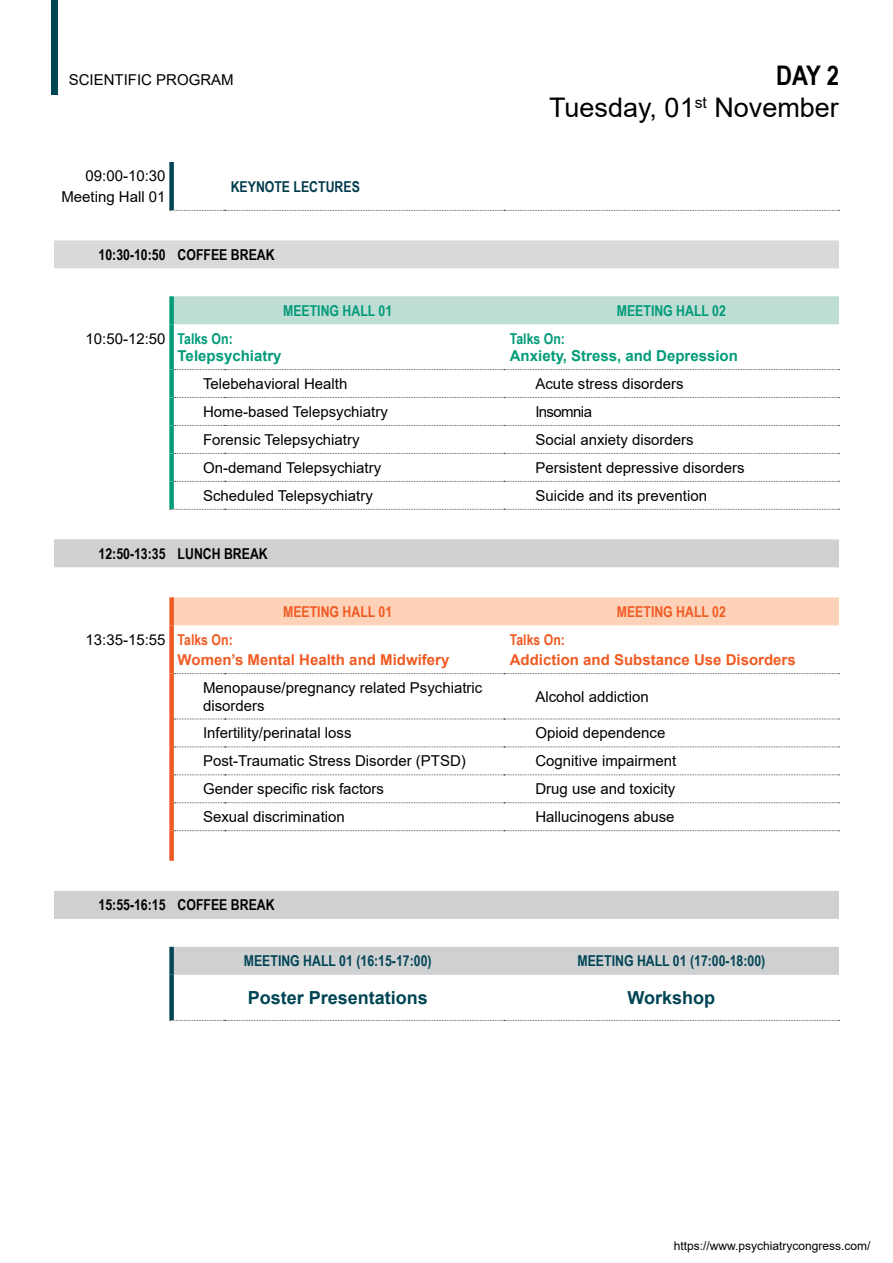
<style>
.page{position:relative;width:893px;height:1263px;background:#fff}
.page>*{position:absolute;margin:0;border:0;box-sizing:border-box;transform-origin:0 0}
.t1{font:27px "Arial";color:#000}
.t2{font:700 27px "Arial Narrow";color:#000}
.t3{font:700 18px "Arial";color:#004554}
.t4{font:15px/20.4px "Arial";color:#000;text-align:right}
.t5{font:700 15px/20.4px "Arial";color:#f15a22}
.t6{font:700 15px "Arial Narrow";color:#000}
.t7{font:700 15px/17.4px "Arial";color:#009b79}
.t8{font:700 15px "Arial Narrow";color:#004554}
.t9{font:700 15px "Arial Narrow";color:#009b79}
.t10{font:700 15px "Arial Narrow";color:#f15a22}
.t11{font:700 15px "Arial Narrow";color:#013c4c}
.t12{font:15px "Arial";letter-spacing:-.04em;color:#000}
.t13{font:12px "Arial";color:#000}
.s1{font-weight:400;color:#000}
.s2{font-family:"Arial Narrow"}
</style>
<div class="page">
<div style="left:51px;top:0;width:7px;height:94px;background:#004554"></div>
<div style="left:54px;top:240px;width:785px;height:28px;background:#d7d9da"></div>
<div style="left:174px;top:296px;width:665px;height:28px;background:#beddd4"></div>
<svg style="left:54px;top:539px;width:785px;height:436px"></svg>
<div style="left:174px;top:597px;width:665px;height:28px;background:#fdd2b9"></div>
<svg style="left:170px;top:509px;width:670px;height:1px"></svg>
<div style="left:169px;top:625px;width:5px;height:49px;background:#f15a22"></div>
<div style="left:169px;top:324px;width:5px;height:46px;background:#009b79"></div>
<svg style="left:170px;top:210px;width:670px;height:1px"></svg>
<svg style="left:174px;top:369px;width:666px;height:1px"></svg>
<div style="left:169px;top:370px;width:5px;height:27px;background:#009b79"></div>
<div style="left:169px;top:397px;width:5px;height:28px;background:#009b79"></div>
<svg style="left:174px;top:397px;width:666px;height:1px"></svg>
<div style="left:169px;top:425px;width:5px;height:28px;background:#009b79"></div>
<svg style="left:174px;top:425px;width:666px;height:1px"></svg>
<div style="left:169px;top:453px;width:5px;height:28px;background:#009b79"></div>
<div style="left:169px;top:481px;width:5px;height:28px;background:#009b79"></div>
<svg style="left:174px;top:453px;width:666px;height:1px"></svg>
<svg style="left:174px;top:481px;width:666px;height:1px"></svg>
<div style="left:169px;top:975px;width:5px;height:45px;background:#004554"></div>
<svg style="left:174px;top:673px;width:666px;height:1px"></svg>
<svg style="left:174px;top:719px;width:666px;height:1px"></svg>
<svg style="left:174px;top:746px;width:666px;height:1px"></svg>
<svg style="left:174px;top:774px;width:666px;height:1px"></svg>
<svg style="left:174px;top:802px;width:666px;height:1px"></svg>
<svg style="left:174px;top:830px;width:666px;height:1px"></svg>
<svg style="left:170px;top:1020px;width:670px;height:1px"></svg>
<div style="left:169px;top:162px;width:5px;height:48px;background:#004554"></div>
<div style="left:169px;top:597px;width:5px;height:28px;background:#f15a22"></div>
<div style="left:169px;top:674px;width:5px;height:45px;background:#f15a22"></div>
<div style="left:169px;top:719px;width:5px;height:28px;background:#f15a22"></div>
<div style="left:169px;top:747px;width:5px;height:28px;background:#f15a22"></div>
<div style="left:169px;top:775px;width:5px;height:28px;background:#f15a22"></div>
<div style="left:169px;top:803px;width:5px;height:28px;background:#f15a22"></div>
<div style="left:169px;top:831px;width:5px;height:30px;background:#f15a22"></div>
<div style="left:169px;top:296px;width:5px;height:28px;background:#009b79"></div>
<div style="left:169px;top:947px;width:5px;height:28px;background:#004554"></div>
<p class="t4" style="left:69px;top:70px;width:167px">SCIENTIFIC PROGRAM</p>
<p class="t4" style="left:61px;top:166px;width:106px">09:00-10:30<br>Meeting Hall 01</p>
<p class="t11" style="left:231px;top:175px;width:131px">KEYNOTE LECTURES</p>
<p class="t6" style="left:99px;top:243px;width:178px">10:30-10:50 COFFEE BREAK</p>
<h1 class="t2" style="left:776px;top:55px;width:64px">DAY 2</h1>
<h1 class="t1" style="left:549px;top:89px;width:291px">Tuesday, 01<sup>st</sup> November</h1>
<p class="t9" style="left:283px;top:299px;width:111px">MEETING HALL 01</p>
<p class="t9" style="left:617px;top:299px;width:111px">MEETING HALL 02</p>
<p class="t7" style="left:178px;top:330px;width:105px;text-indent:-92px"><span class="s1">10:50-12:50</span> <span class="s2">Talks On:<br></span>Telepsychiatry</p>
<p class="t9" style="left:510px;top:327px;width:57px">Talks On:</p>
<p class="t7" style="left:510px;top:347px;width:230px">Anxiety, Stress, and Depression</p>
<p class="t4" style="left:203px;top:373px;width:146px">Telebehavioral Health</p>
<p class="t4" style="left:535px;top:373px;width:150px">Acute stress disorders</p>
<p class="t4" style="left:203px;top:401px;width:186px">Home-based Telepsychiatry</p>
<p class="t12" style="left:535px;top:401px;width:58px">Insomnia</p>
<p class="t4" style="left:203px;top:429px;width:158px">Forensic Telepsychiatry</p>
<p class="t4" style="left:535px;top:429px;width:160px">Social anxiety disorders</p>
<p class="t4" style="left:203px;top:457px;width:180px">On-demand Telepsychiatry</p>
<p class="t4" style="left:535px;top:457px;width:211px">Persistent depressive disorders</p>
<p class="t4" style="left:203px;top:485px;width:171px">Scheduled Telepsychiatry</p>
<p class="t4" style="left:535px;top:485px;width:173px">Suicide and its prevention</p>
<p class="t6" style="left:99px;top:542px;width:171px">12:50-13:35 LUNCH BREAK</p>
<p class="t10" style="left:283px;top:600px;width:111px">MEETING HALL 01</p>
<p class="t10" style="left:617px;top:600px;width:111px">MEETING HALL 02</p>
<p class="t5" style="left:178px;top:629px;width:273px;text-indent:-92px"><span class="s1">13:35-15:55</span> <span class="s2">Talks On:<br></span>Women’s Mental Health and Midwifery</p>
<p class="t10" style="left:510px;top:628px;width:57px">Talks On:</p>
<p class="t5" style="left:510px;top:650px;width:287px">Addiction and Substance Use Disorders</p>
<p class="t4" style="left:203px;top:679px;width:281px;line-height:17.4px;text-align:left">Menopause/pregnancy related Psychiatric disorders</p>
<p class="t4" style="left:535px;top:686px;width:115px">Alcohol addiction</p>
<p class="t4" style="left:203px;top:723px;width:150px">Infertility/perinatal loss</p>
<p class="t4" style="left:535px;top:723px;width:132px">Opioid dependence</p>
<p class="t4" style="left:203px;top:751px;width:264px">Post-Traumatic Stress Disorder (PTSD)</p>
<p class="t4" style="left:535px;top:751px;width:142px">Cognitive impairment</p>
<p class="t4" style="left:203px;top:779px;width:182px">Gender specific risk factors</p>
<p class="t4" style="left:535px;top:779px;width:142px">Drug use and toxicity</p>
<p class="t4" style="left:203px;top:807px;width:143px">Sexual discrimination</p>
<p class="t4" style="left:535px;top:807px;width:141px">Hallucinogens abuse</p>
<p class="t6" style="left:99px;top:894px;width:178px">15:55-16:15 COFFEE BREAK</p>
<p class="t8" style="left:244px;top:949px;width:189px">MEETING HALL 01 (16:15-17:00)</p>
<p class="t8" style="left:577px;top:949px;width:189px">MEETING HALL 01 (17:00-18:00)</p>
<p class="t3" style="left:248px;top:985px;width:182px">Poster Presentations</p>
<p class="t3" style="left:628px;top:985px;width:89px">Workshop</p>
<p class="t13" style="left:674px;top:1237px;width:198px">https://www.psychiatrycongress.com/</p>
</div>
